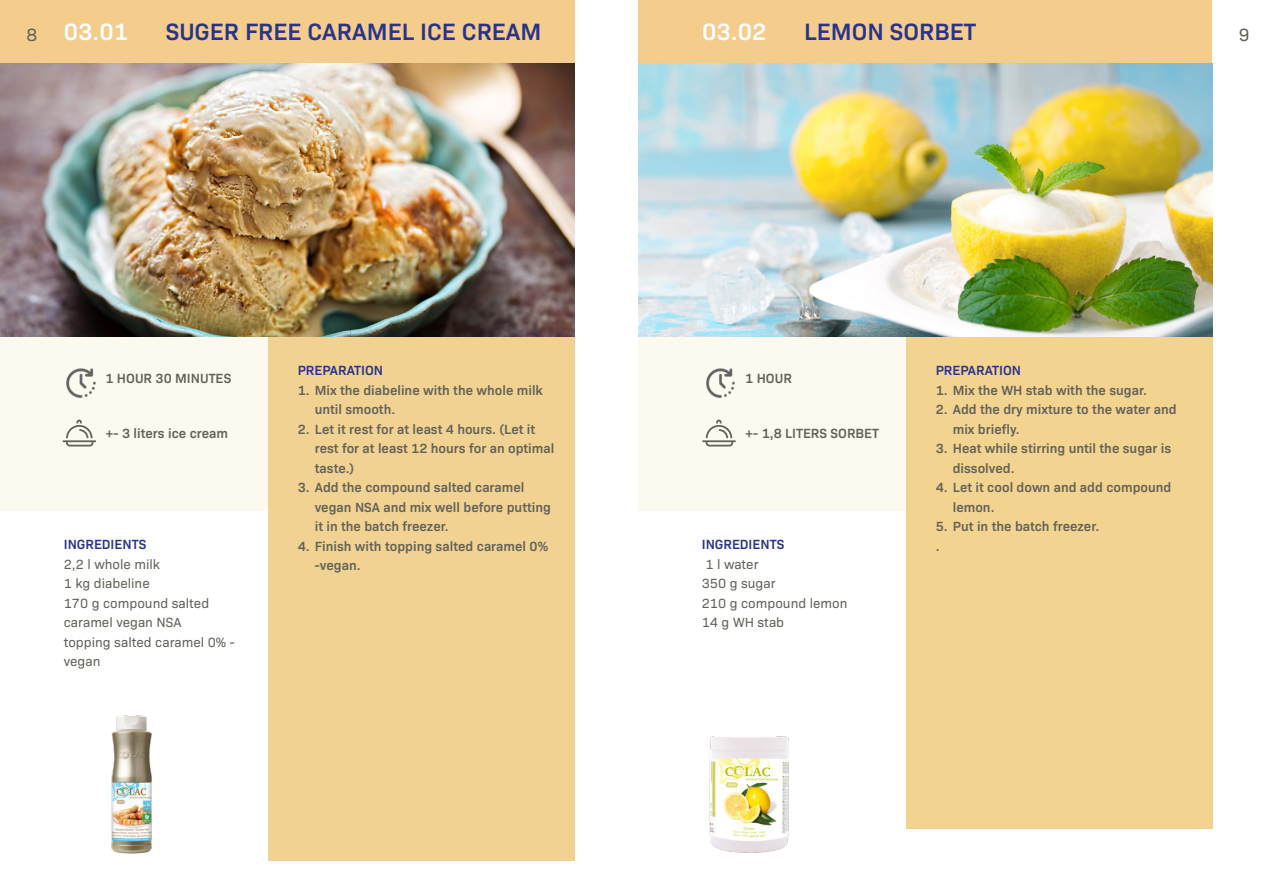
<style>
.page{position:relative;width:1276px;height:893px;background:#fff}
.page>*{position:absolute;margin:0;border:0;box-sizing:border-box;transform-origin:0 0}
.t1{font:600 24px "Bio Sans";color:#28348b}
.t2{font:600 24px "Bio Sans";color:#fff}
.t3{font:18px "Bio Sans";color:#636259}
.t4{font:600 13.5px/19.5px "Bio Sans";color:#636259}
.t5{font:13.5px/19.5px "Bio Sans";color:#636259}
.t6{font:600 13.5px "Bio Sans";color:#28348b}
.s1{font-weight:400;font-size:18px;color:#636259}
</style>
<div class="page">
<div style="left:638px;top:64px;width:574px;height:446px;background:#fcf9ef"></div>
<div style="left:0;top:64px;width:574px;height:446px;background:#fcf9ef"></div>
<div style="left:638px;top:0;width:574px;height:64px;background:#f4cc8c"></div>
<div style="left:0;top:0;width:574px;height:64px;background:#f4cc8c"></div>
<div style="left:268px;top:336px;width:306px;height:525px;background:#f1d292"></div>
<div style="left:906px;top:336px;width:306px;height:493px;background:#f3d390"></div>
<img style="left:709px;top:736px;width:80px;height:117px">
<img style="left:0;top:64px;width:574px;height:272px">
<svg style="left:63px;top:420px;width:33px;height:26px"></svg>
<img style="left:66px;top:368px;width:30px;height:30px">
<img style="left:111px;top:715px;width:41px;height:139px">
<img style="left:638px;top:64px;width:574px;height:272px">
<svg style="left:702px;top:420px;width:33px;height:26px"></svg>
<img style="left:706px;top:368px;width:29px;height:30px">
<h1 class="t2" style="left:26px;top:14px;width:103px"><span class="s1">8</span> 03.01</h1>
<h1 class="t1" style="left:166px;top:14px;width:377px">SUGER FREE CARAMEL ICE CREAM</h1>
<h1 class="t2" style="left:702px;top:14px;width:66px">03.02</h1>
<h1 class="t1" style="left:804px;top:14px;width:173px">LEMON SORBET</h1>
<h2 class="t3" style="left:1238px;top:21px;width:12px">9</h2>
<p class="t4" style="left:105px;top:367px;width:127px">1 HOUR 30 MINUTES</p>
<p class="t4" style="left:105px;top:423px;width:124px">+- 3 liters ice cream</p>
<p class="t6" style="left:64px;top:534px;width:84px">INGREDIENTS</p>
<p class="t5" style="left:64px;top:553px;width:173px">2,2 l whole milk<br>1 kg diabeline<br>170 g compound salted caramel vegan NSA<br>topping salted caramel 0% - vegan</p>
<p class="t6" style="left:298px;top:360px;width:87px">PREPARATION</p>
<p class="t4" style="left:315px;top:379px;width:230px;text-indent:-17px">1. Mix the diabeline with the whole milk until smooth.</p>
<p class="t4" style="left:315px;top:418px;width:241px;text-indent:-17px">2. Let it rest for at least 4 hours. (Let it rest for at least 12 hours for an optimal taste.)</p>
<p class="t4" style="left:315px;top:477px;width:238px;text-indent:-17px">3. Add the compound salted caramel vegan NSA and mix well before putting it in the batch freezer.</p>
<p class="t4" style="left:315px;top:535px;width:235px;text-indent:-17px">4. Finish with topping salted caramel 0% -vegan.</p>
<p class="t4" style="left:745px;top:367px;width:48px">1 HOUR</p>
<p class="t4" style="left:745px;top:423px;width:135px">+- 1,8 LITERS SORBET</p>
<p class="t6" style="left:702px;top:534px;width:84px">INGREDIENTS</p>
<p class="t5" style="left:702px;top:553px;width:147px">1 l water<br>350 g sugar<br>210 g compound lemon<br>14 g WH stab</p>
<p class="t6" style="left:935px;top:360px;width:87px">PREPARATION</p>
<p class="t4" style="left:935px;top:379px;width:213px">1. Mix the WH stab with the sugar.</p>
<p class="t4" style="left:952px;top:399px;width:225px;text-indent:-17px">2. Add the dry mixture to the water and mix briefly.</p>
<p class="t4" style="left:952px;top:438px;width:220px;text-indent:-17px">3. Heat while stirring until the sugar is dissolved.</p>
<p class="t4" style="left:952px;top:477px;width:220px;text-indent:-17px">4. Let it cool down and add compound lemon.</p>
<p class="t4" style="left:935px;top:516px;width:165px">5. Put in the batch freezer. .</p>
</div>
